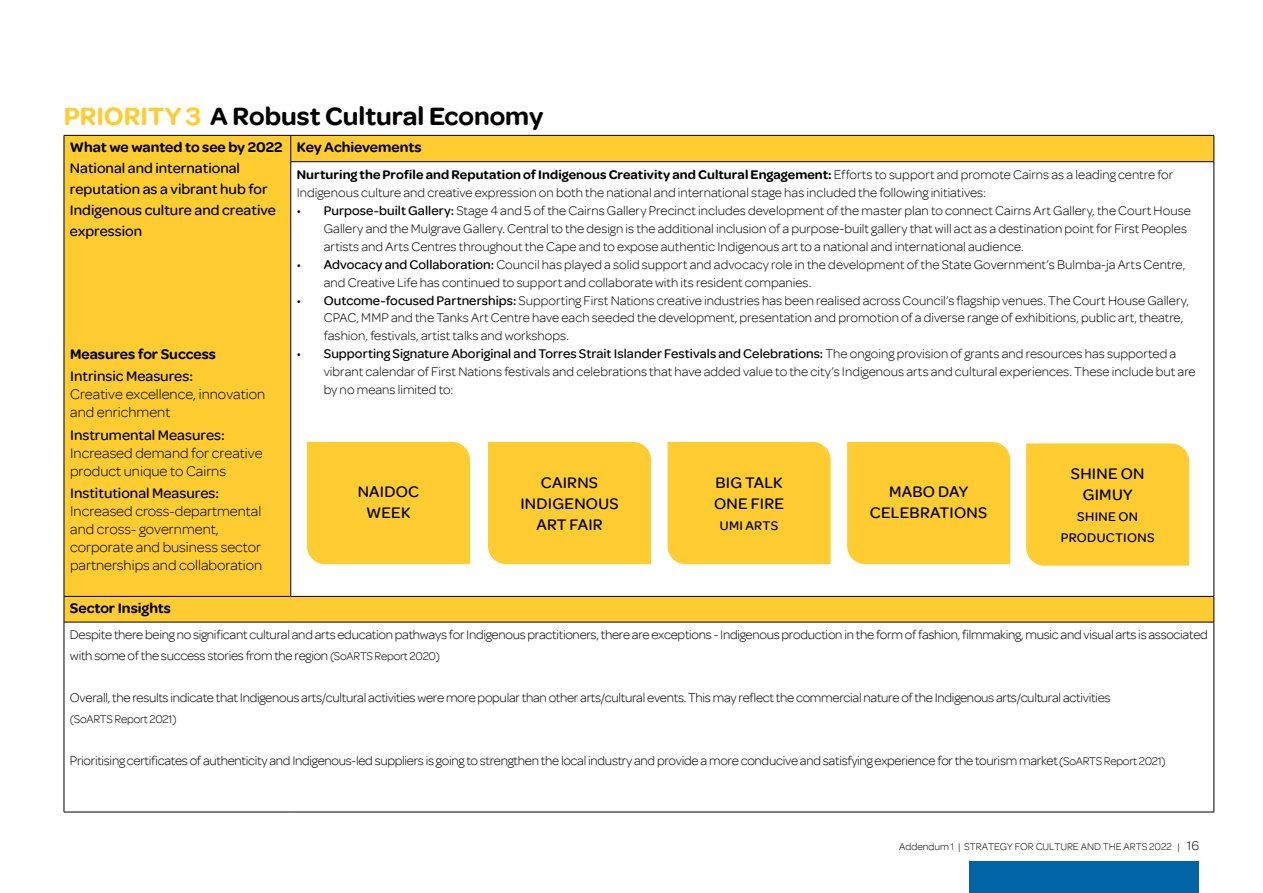
<style>
.page{position:relative;width:1263px;height:893px;background:#fff}
.page>*{position:absolute;margin:0;border:0;box-sizing:border-box;transform-origin:0 0}
.t1{font:600 27px "Omnes";color:#000}
.t2{font:500 16.5px/21px "Omnes";letter-spacing:.015em;color:#000;text-align:center}
.t3{font:300 15px/18px "Omnes";color:#000}
.t4{font:500 15px/21px "Omnes";color:#000}
.t5{font:600 15px "Omnes";color:#000}
.t6{font:300 13.5px/18px "Omnes";color:#000}
.t7{font:300 13.5px/21px "Omnes";letter-spacing:-.02em;color:#000}
.t8{font:500 13.5px/21px "Omnes";letter-spacing:.025em;color:#000;text-align:center}
.t9{font:300 12px "Omnes";letter-spacing:-.02em;color:#000}
.t10{font:300 10.5px "Omnes";color:#000}
.s1{color:#ffcc31}
.s2{font-weight:600}
.s3{font-weight:400}
.s4{font-weight:500}
.s5{font-size:12px}
.s6{font-size:13.5px}
</style>
<div class="page">
<div style="left:969px;top:861px;width:230px;height:32px;background:#0064a7"></div>
<svg style="left:65px;top:136px;width:1148px;height:460px"></svg>
<div style="left:64px;top:596px;width:1150px;height:26px;background:#ffcc31"></div>
<svg style="left:1213px;top:136px;width:1px;height:25px"></svg>
<hr style="left:1213px;top:162px;width:1px;height:434px;background:#000">
<svg style="left:1213px;top:597px;width:1px;height:25px"></svg>
<hr style="left:1213px;top:622px;width:1px;height:190px;background:#000">
<svg style="left:290px;top:136px;width:1px;height:26px"></svg>
<hr style="left:290px;top:162px;width:1px;height:434px;background:#000">
<hr style="left:64px;top:135px;width:227px;height:1px;background:#000">
<svg style="left:64px;top:136px;width:1px;height:26px"></svg>
<hr style="left:64px;top:162px;width:1px;height:434px;background:#000">
<hr style="left:64px;top:596px;width:227px;height:1px;background:#000">
<svg style="left:64px;top:597px;width:1px;height:25px"></svg>
<hr style="left:64px;top:622px;width:227px;height:1px;background:#000">
<hr style="left:64px;top:622px;width:1px;height:190px;background:#000">
<hr style="left:291px;top:622px;width:923px;height:1px;background:#000">
<hr style="left:64px;top:812px;width:227px;height:1px;background:#000">
<hr style="left:291px;top:812px;width:923px;height:1px;background:#000">
<hr style="left:291px;top:135px;width:923px;height:1px;background:#000">
<hr style="left:291px;top:161px;width:923px;height:1px;background:#000">
<hr style="left:291px;top:596px;width:923px;height:1px;background:#000">
<div style="left:307px;top:442px;width:163px;height:122px;background:#ffcc31"></div>
<div style="left:488px;top:442px;width:163px;height:122px;background:#ffcc31"></div>
<div style="left:667px;top:442px;width:164px;height:122px;background:#ffcc31"></div>
<div style="left:847px;top:442px;width:163px;height:122px;background:#ffcc31"></div>
<div style="left:1026px;top:443px;width:163px;height:123px;background:#ffcc31"></div>
<h1 class="t1" style="left:64px;top:101px;width:481px"><span class="s1">PRIORITY 3</span> A Robust Cultural Economy</h1>
<p class="t5" style="left:70px;top:138px;width:214px">What we wanted to see by 2022</p>
<p class="t4" style="left:70px;top:157px;width:208px">National and international reputation as a vibrant hub for<br>Indigenous culture and creative expression</p>
<p class="t5" style="left:70px;top:346px;width:147px">Measures for Success</p>
<p class="t4" style="left:70px;top:366px;width:124px">Intrinsic Measures:</p>
<p class="t3" style="left:70px;top:385px;width:196px">Creative excellence, innovation and enrichment</p>
<p class="t4" style="left:70px;top:424px;width:156px">Instrumental Measures:</p>
<p class="t3" style="left:70px;top:444px;width:194px">Increased demand for creative product unique to Cairns</p>
<p class="t4" style="left:70px;top:482px;width:150px">Institutional Measures:</p>
<p class="t3" style="left:70px;top:502px;width:194px">Increased cross-departmental and cross- government, corporate and business sector partnerships and collaboration</p>
<p class="t5" style="left:297px;top:138px;width:126px">Key Achievements</p>
<p class="t6" style="left:297px;top:165px;width:878px"><span class="s2">Nurturing the Profile and Reputation of Indigenous Creativity and Cultural Engagement:</span> Efforts to support and promote Cairns as a leading centre for<br>Indigenous culture and creative expression on both the national and international stage has included the following initiatives:</p>
<p class="t6" style="left:324px;top:201px;width:868px;text-indent:-27px"><span class="s3">•</span> <span class="s4">Purpose-built Gallery:</span> Stage 4 and 5 of the Cairns Gallery Precinct includes development of the master plan to connect Cairns Art Gallery, the Court House<br>Gallery and the Mulgrave Gallery. Central to the design is the additional inclusion of a purpose-built gallery that will act as a destination point for First Peoples artists and Arts Centres throughout the Cape and to expose authentic Indigenous art to a national and international audience.</p>
<p class="t6" style="left:324px;top:255px;width:863px;text-indent:-27px"><span class="s3">•</span> <span class="s4">Advocacy and Collaboration:</span> Council has played a solid support and advocacy role in the development of the State Government’s Bulmba-ja Arts Centre, and Creative Life has continued to support and collaborate with its resident companies.</p>
<p class="t6" style="left:324px;top:291px;width:867px;text-indent:-27px"><span class="s3">•</span> <span class="s4">Outcome-focused Partnerships:</span> Supporting First Nations creative industries has been realised across Council’s flagship venues. The Court House Gallery,<br>CPAC, MMP and the Tanks Art Centre have each seeded the development, presentation and promotion of a diverse range of exhibitions, public art, theatre, fashion, festivals, artist talks and workshops.</p>
<p class="t6" style="left:324px;top:345px;width:873px;text-indent:-27px"><span class="s3">•</span> <span class="s4">Supporting Signature Aboriginal and Torres Strait Islander Festivals and Celebrations:</span> The ongoing provision of grants and resources has supported a vibrant calendar of First Nations festivals and celebrations that have added value to the city’s Indigenous arts and cultural experiences. These include but are by no means limited to:</p>
<p class="t2" style="left:358px;top:481px;width:63px">NAIDOC<br>WEEK</p>
<p class="t2" style="left:520px;top:472px;width:100px">CAIRNS<br>INDIGENOUS<br>ART FAIR</p>
<p class="t2" style="left:714px;top:472px;width:72px;text-align:left">BIG TALK<br>ONE FIRE</p>
<p class="t8" style="left:720px;top:515px;width:60px">UMI ARTS</p>
<p class="t2" style="left:870px;top:481px;width:119px">MABO DAY<br>CELEBRATIONS</p>
<p class="t2" style="left:1071px;top:463px;width:75px">SHINE ON<br>GIMUY</p>
<p class="t8" style="left:1061px;top:506px;width:95px">SHINE ON<br>PRODUCTIONS</p>
<p class="t5" style="left:70px;top:599px;width:103px">Sector Insights</p>
<p class="t7" style="left:70px;top:624px;width:1139px">Despite there being no significant cultural and arts education pathways for Indigenous practitioners, there are exceptions - Indigenous production in the form of fashion, filmmaking, music and visual arts is associated with some of the success stories from the region <span class="s5">(SoARTS Report 2020)</span></p>
<p class="t7" style="left:70px;top:687px;width:1042px">Overall, the results indicate that Indigenous arts/cultural activities were more popular than other arts/cultural events. This may reflect the commercial nature of the Indigenous arts/cultural activities</p>
<p class="t9" style="left:70px;top:712px;width:108px">(SoARTS Report 2021)</p>
<p class="t7" style="left:70px;top:750px;width:1097px">Prioritising certificates of authenticity and Indigenous-led suppliers is going to strengthen the local industry and provide a more conducive and satisfying experience for the tourism market <span class="s5">(SoARTS Report 2021)</span></p>
<p class="t10" style="left:899px;top:841px;width:302px">Addendum 1 | STRATEGY FOR CULTURE AND THE ARTS 2022 | <span class="s6">16</span></p>
</div>
